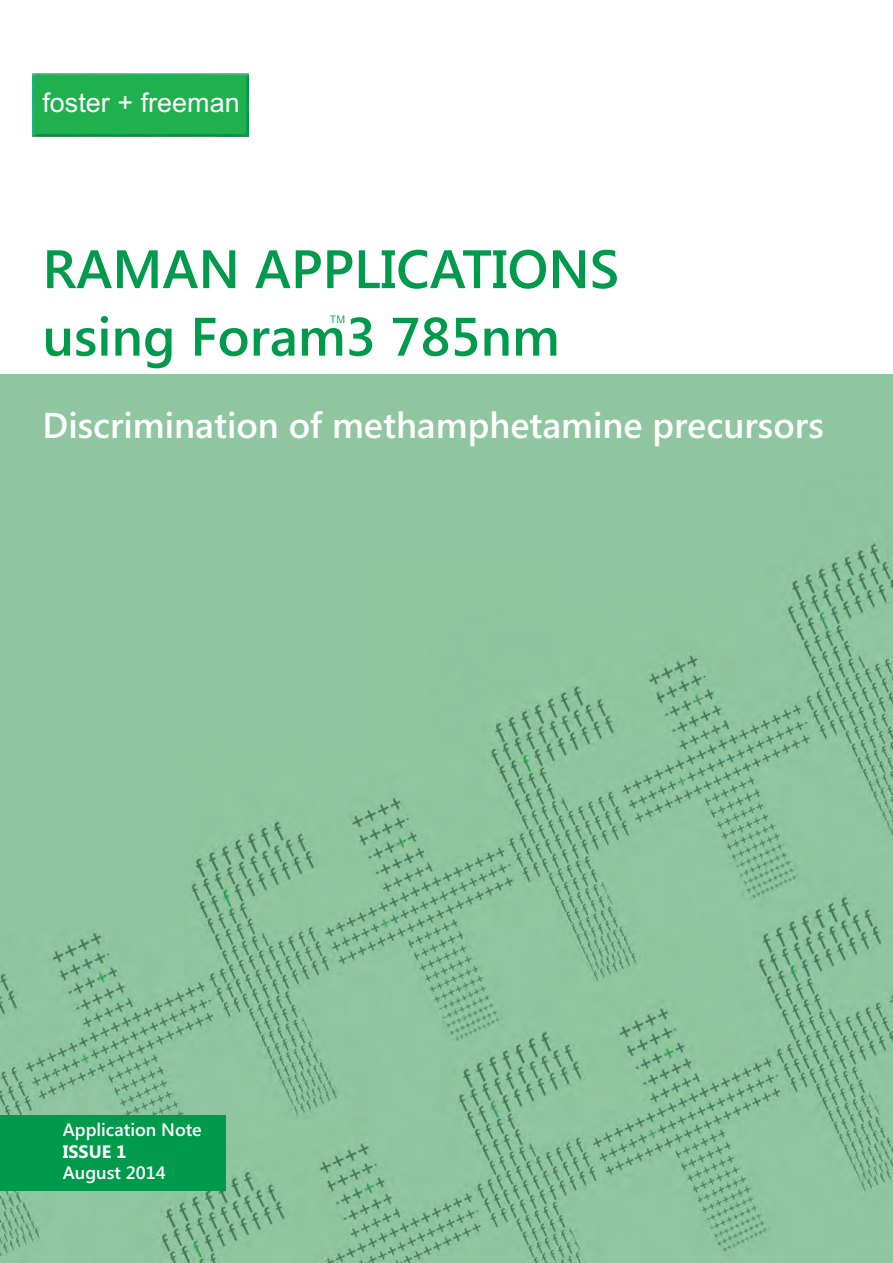
<style>
.page{position:relative;width:893px;height:1263px;background:#fff}
.page>*{position:absolute;margin:0;border:0;box-sizing:border-box;transform-origin:0 0}
.t1{font:600 54px/67.5px "Segoe UI";color:#009a4d}
.t2{font:600 36px "Segoe UI";color:#fff}
.t3{font:27px "Arial";color:#fff}
.t4{font:600 18px/21.6px "Segoe UI";color:#fff}
.t5{font:10.5px "Arial";color:#20b14e}
.s1{font-weight:700}
</style>
<div class="page">
<img style="left:0;top:374px;width:893px;height:889px">
<img style="left:32px;top:74px;width:216px;height:62px">
<div style="left:35px;top:76px;width:210px;height:57px;background:#20b14e"></div>
<div style="left:0;top:1116px;width:225px;height:75px;background:#009a4d"></div>
<p class="t3" style="left:42px;top:87px;width:199px">foster + freeman</p>
<p class="t1" style="left:43px;top:236px;width:578px">RAMAN APPLICATIONS using Foram3 785nm</p>
<p class="t5" style="left:330px;top:314px;width:17px">TM</p>
<p class="t2" style="left:43px;top:404px;width:783px">Discrimination of methamphetamine precursors</p>
<p class="t4" style="left:63px;top:1119px;width:140px">Application Note<br><span class="s1">ISSUE 1<br></span>August 2014</p>
</div>
